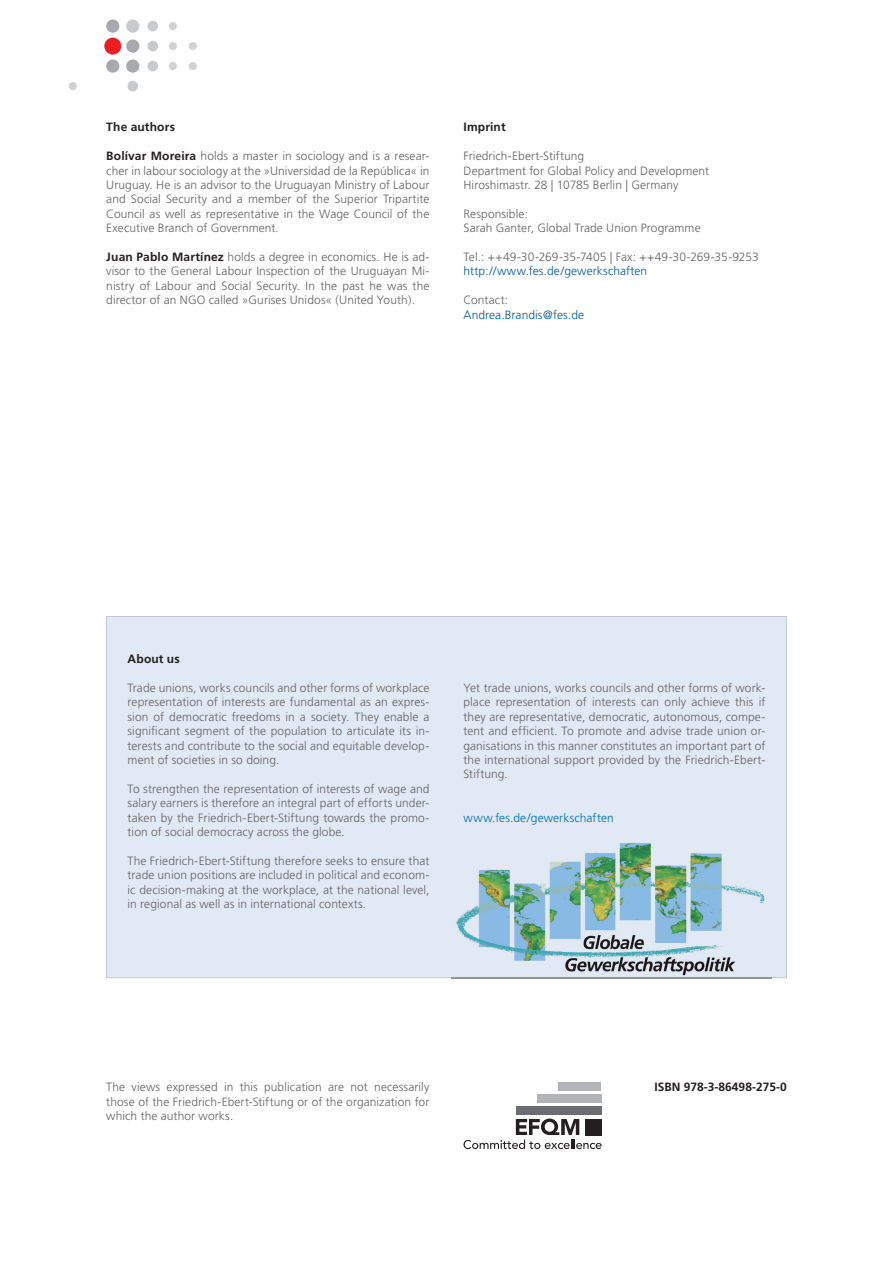
<style>
.page{position:relative;width:893px;height:1263px;background:#fff}
.page>*{position:absolute;margin:0;border:0;box-sizing:border-box;transform-origin:0 0}
.t1{font:300 12px/14.4px "Frutiger";letter-spacing:.005em;color:#636366;text-align:justify}
.t2{font:300 12px/14.4px "Frutiger LT Std";letter-spacing:.005em;color:#636366;text-align:justify}
.t3{font:300 12px "Frutiger";letter-spacing:.005em;color:#00599b}
.t4{font:700 12px "Frutiger";color:#231f20}
.t5{font:300 12px "Frutiger";letter-spacing:.01em;color:#006bb6}
.s1{font-weight:700;color:#231f20}
</style>
<div class="page">
<div style="left:104px;top:38px;width:17px;height:17px;background:#ee1d23;border-radius:50%"></div>
<div style="left:69px;top:82px;width:8px;height:8px;background:#d1d2d4;border-radius:50%"></div>
<div style="left:127px;top:81px;width:11px;height:10px;background:#c9cacc;border-radius:50%"></div>
<div style="left:169px;top:22px;width:8px;height:8px;background:#d1d2d4;border-radius:50%"></div>
<div style="left:147px;top:21px;width:11px;height:10px;background:#c9cacc;border-radius:50%"></div>
<div style="left:189px;top:42px;width:8px;height:8px;background:#d1d2d4;border-radius:50%"></div>
<div style="left:169px;top:42px;width:8px;height:8px;background:#d1d2d4;border-radius:50%"></div>
<div style="left:147px;top:41px;width:11px;height:10px;background:#c9cacc;border-radius:50%"></div>
<div style="left:189px;top:62px;width:8px;height:8px;background:#d1d2d4;border-radius:50%"></div>
<div style="left:169px;top:62px;width:8px;height:8px;background:#d1d2d4;border-radius:50%"></div>
<div style="left:147px;top:61px;width:11px;height:10px;background:#c9cacc;border-radius:50%"></div>
<div style="left:126px;top:20px;width:13px;height:13px;background:#c9cacc;border-radius:50%"></div>
<div style="left:106px;top:20px;width:13px;height:13px;background:#a8a9ad;border-radius:50%"></div>
<div style="left:126px;top:39px;width:13px;height:14px;background:#a8a9ad;border-radius:50%"></div>
<div style="left:126px;top:59px;width:13px;height:14px;background:#a8a9ad;border-radius:50%"></div>
<div style="left:106px;top:59px;width:13px;height:14px;background:#a8a9ad;border-radius:50%"></div>
<svg style="left:463px;top:1118px;width:139px;height:31px"></svg>
<div style="left:585px;top:1119px;width:16px;height:16px;background:#231f20"></div>
<div style="left:516px;top:1107px;width:85px;height:8px;background:#6c6d70"></div>
<div style="left:537px;top:1095px;width:64px;height:8px;background:#b2b3b7"></div>
<div style="left:559px;top:1083px;width:42px;height:8px;background:#b2b3b7"></div>
<div style="left:106px;top:617px;width:681px;height:361px;background:#e1e9f5"></div>
<img style="left:452px;top:838px;width:319px;height:141px">
<p class="t4" style="left:106px;top:120px;width:70px">the authors</p>
<p class="t1" style="left:106px;top:149px;width:325px"><span class="s1">Bolívar Moreira</span> holds a master in sociology and is a resear&shy;cher in labour sociology at the »Universidad de la República« in Uruguay. He is an advisor to the Uruguayan Ministry of Labour and Social Security and a member of the Superior Tripartite Council as well as representative in the Wage Council of the Executive Branch of Government.</p>
<p class="t1" style="left:106px;top:250px;width:325px"><span class="s1">Juan Pablo Martínez</span> holds a degree in economics. He is ad&shy;visor to the General Labour Inspection of the Uruguayan Mi&shy;nistry of Labour and Social Security. In the past he was the director of an NGO called »Gurises Unidos« (United Youth).</p>
<p class="t4" style="left:463px;top:120px;width:44px">imprint</p>
<p class="t1" style="left:463px;top:149px;width:247px;text-align:left">Friedrich-Ebert-Stiftung<br>Department for Global Policy and Development<br>Hiroshimastr. 28 | 10785 Berlin | Germany</p>
<p class="t1" style="left:463px;top:207px;width:239px">Responsible:<br>Sarah Ganter, Global Trade Union Programme</p>
<p class="t1" style="left:463px;top:250px;width:297px">Tel.: ++49-30-269-35-7405 | Fax: ++49-30-269-35-9253</p>
<p class="t3" style="left:463px;top:264px;width:185px">http://www.fes.de/gewerkschaften</p>
<p class="t1" style="left:463px;top:293px;width:46px">Contact:</p>
<p class="t3" style="left:463px;top:308px;width:122px">Andrea.Brandis@fes.de</p>
<p class="t4" style="left:128px;top:652px;width:54px">about us</p>
<p class="t1" style="left:128px;top:681px;width:303px">Trade unions, works councils and other forms of workplace representation of interests are fundamental as an expres&shy;sion of democratic freedoms in a society. They enable a significant segment of the population to articulate its in&shy;terests and contribute to the social and equitable develop&shy;ment of societies in so doing.</p>
<p class="t1" style="left:128px;top:782px;width:303px">To strengthen the representation of interests of wage and salary earners is therefore an integral part of efforts under&shy;taken by the Friedrich-Ebert-Stiftung towards the promo&shy;tion of social democracy across the globe.</p>
<p class="t1" style="left:128px;top:854px;width:303px">The Friedrich-Ebert-Stiftung therefore seeks to ensure that trade union positions are included in political and econom&shy;ic decision-making at the workplace, at the national level, in regional as well as in international contexts.</p>
<p class="t1" style="left:463px;top:681px;width:303px">Yet trade unions, works councils and other forms of work&shy;place representation of interests can only achieve this if they are representative, democratic, autonomous, compe&shy;tent and efficient. To promote and advise trade union or&shy;ganisations in this manner constitutes an important part of the international support provided by the Friedrich-Ebert-Stiftung.</p>
<p class="t5" style="left:463px;top:811px;width:152px">www.fes.de/gewerkschaften</p>
<p class="t2" style="left:106px;top:1080px;width:325px">The views expressed in this publication are not necessarily those of the Friedrich-Ebert-Stiftung or of the organization for which the author works.</p>
<p class="t4" style="left:655px;top:1080px;width:134px">iSBn 978-3-86498-275-0</p>
</div>
